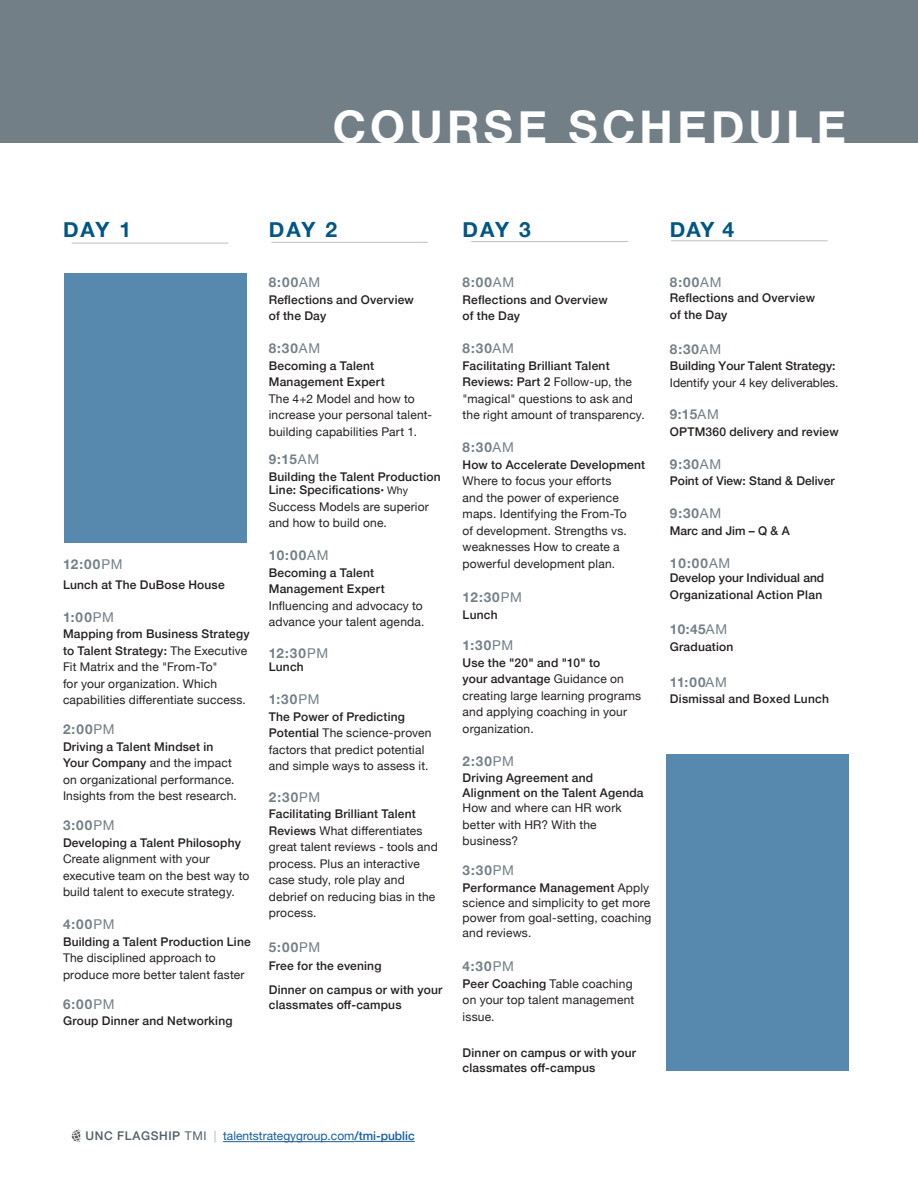
<style>
.page{position:relative;width:918px;height:1188px;background:#fff}
.page>*{position:absolute;margin:0;border:0;box-sizing:border-box;transform-origin:0 0}
.t1{font:700 45px "Helvetica Neue";letter-spacing:.095em;color:#fff}
.t2{font:700 21px "Helvetica Neue";letter-spacing:.04em;color:#005784}
.t3{font:700 13.5px "Helvetica Neue";letter-spacing:.085em;color:#737f87}
.t4{font:12px/16.5px "Helvetica Neue";letter-spacing:.015em;color:#231f20}
.t5{font:500 12px/16.5px "Helvetica Neue";letter-spacing:.015em;color:#231f20}
.t6{font:12px "Helvetica Neue";color:#175d9e}
.s1{font-weight:400}
.s2{font-weight:500}
.s3{font-weight:400;font-size:10.5px}
.s4{font-weight:500;color:#526067}
.s5{color:#526067}
.s6{font-weight:100;color:#737f87}
</style>
<div class="page">
<hr style="left:223px;top:1141px;width:131px;height:1px;background:#175d9e">
<hr style="left:354px;top:1141px;width:61px;height:1px;background:#175d9e">
<svg style="left:72px;top:1130px;width:8px;height:12px"></svg>
<div style="left:0;top:0;width:918px;height:142px;background:#737f87"></div>
<hr style="left:471px;top:241px;width:157px;height:1px;background:#737f87">
<hr style="left:272px;top:242px;width:156px;height:1px;background:#737f87">
<hr style="left:72px;top:243px;width:156px;height:1px;background:#737f87">
<hr style="left:671px;top:240px;width:157px;height:1px;background:#737f87">
<div style="left:65px;top:273px;width:182px;height:270px;background:#5689ad"></div>
<div style="left:666px;top:754px;width:182px;height:317px;background:#5689ad"></div>
<p class="t1" style="left:333px;top:92px;width:515px">COURSE SCHEDULE</p>
<p class="t2" style="left:63px;top:213px;width:70px">DAY 1</p>
<p class="t2" style="left:269px;top:213px;width:70px">DAY 2</p>
<p class="t2" style="left:463px;top:213px;width:70px">DAY 3</p>
<p class="t2" style="left:670px;top:213px;width:66px">DAY 4</p>
<p class="t3" style="left:63px;top:554px;width:61px">12:00<span class="s1">PM</span></p>
<p class="t5" style="left:63px;top:575px;width:163px">Lunch at The DuBose House</p>
<p class="t3" style="left:63px;top:606px;width:52px">1:00<span class="s1">PM</span></p>
<p class="t4" style="left:63px;top:627px;width:188px"><span class="s2">Mapping from Business Strategy to Talent Strategy:</span> The Executive<br>Fit Matrix and the "From-To"<br>for your organization. Which capabilities differentiate success.</p>
<p class="t3" style="left:63px;top:719px;width:53px">2:00<span class="s1">PM</span></p>
<p class="t4" style="left:63px;top:739px;width:176px"><span class="s2">Driving a Talent Mindset in<br>Your Company</span> and the impact on organizational performance.<br>Insights from the best research.</p>
<p class="t3" style="left:63px;top:815px;width:53px">3:00<span class="s1">PM</span></p>
<p class="t4" style="left:63px;top:835px;width:188px"><span class="s2">Developing a Talent Philosophy<br></span>Create alignment with your executive team on the best way to build talent to execute strategy.</p>
<p class="t3" style="left:63px;top:914px;width:53px">4:00<span class="s1">PM</span></p>
<p class="t4" style="left:63px;top:934px;width:189px"><span class="s2">Building a Talent Production Line<br></span>The disciplined approach to produce more better talent faster</p>
<p class="t3" style="left:63px;top:993px;width:53px">6:00<span class="s1">PM</span></p>
<p class="t5" style="left:63px;top:1012px;width:171px">Group Dinner and Networking</p>
<p class="t3" style="left:269px;top:272px;width:53px">8:00<span class="s1">AM</span></p>
<p class="t5" style="left:269px;top:290px;width:147px">Reflections and Overview</p>
<p class="t5" style="left:269px;top:307px;width:59px">of the Day</p>
<p class="t3" style="left:269px;top:338px;width:53px">8:30<span class="s1">AM</span></p>
<p class="t5" style="left:269px;top:356px;width:117px">Becoming a Talent<br>Management Expert</p>
<p class="t4" style="left:269px;top:391px;width:165px">The 4+2 Model and how to increase your personal talent&shy;building capabilities Part 1.</p>
<p class="t3" style="left:269px;top:449px;width:52px">9:15<span class="s1">AM</span></p>
<p class="t5" style="left:269px;top:469px;width:173px;line-height:13.5px">Building the Talent Production<br>Line: Specifications<span class="s3">• Why</span></p>
<p class="t4" style="left:269px;top:499px;width:162px">Success Models are superior and how to build one.</p>
<p class="t3" style="left:269px;top:545px;width:61px">10:00<span class="s1">AM</span></p>
<p class="t5" style="left:269px;top:563px;width:117px">Becoming a Talent<br>Management Expert</p>
<p class="t4" style="left:269px;top:598px;width:157px">Influencing and advocacy to advance your talent agenda.</p>
<p class="t3" style="left:269px;top:642px;width:61px">12:30<span class="s1">PM</span></p>
<p class="t5" style="left:269px;top:658px;width:36px">Lunch</p>
<p class="t3" style="left:269px;top:689px;width:52px">1:30<span class="s1">PM</span></p>
<p class="t4" style="left:269px;top:709px;width:164px"><span class="s2">The Power of Predicting<br>Potential</span> The science-proven factors that predict potential and simple ways to assess it.</p>
<p class="t3" style="left:269px;top:786px;width:53px">2:30<span class="s1">PM</span></p>
<p class="t4" style="left:269px;top:807px;width:171px"><span class="s2">Facilitating Brilliant Talent<br>Reviews</span> What differentiates great talent reviews - tools and process. Plus an interactive case study, role play and debrief on reducing bias in the process.</p>
<p class="t3" style="left:269px;top:936px;width:53px">5:00<span class="s1">PM</span></p>
<p class="t5" style="left:269px;top:956px;width:114px">Free for the evening</p>
<p class="t5" style="left:269px;top:981px;width:175px;line-height:15px">Dinner on campus or with your classmates off-campus</p>
<p class="t3" style="left:463px;top:272px;width:53px">8:00<span class="s1">AM</span></p>
<p class="t5" style="left:463px;top:290px;width:147px">Reflections and Overview</p>
<p class="t5" style="left:463px;top:307px;width:59px">of the Day</p>
<p class="t3" style="left:463px;top:338px;width:53px">8:30<span class="s1">AM</span></p>
<p class="t4" style="left:463px;top:358px;width:184px"><span class="s2">Facilitating Brilliant Talent<br>Reviews: Part 2</span> Follow-up, the "magical" questions to ask and the right amount of transparency.</p>
<p class="t3" style="left:463px;top:437px;width:53px">8:30<span class="s1">AM</span></p>
<p class="t5" style="left:463px;top:455px;width:184px">How to Accelerate Development</p>
<p class="t4" style="left:463px;top:474px;width:166px">Where to focus your efforts and the power of experience maps. Identifying the From-To of development. Strengths vs. weaknesses How to create a powerful development plan.</p>
<p class="t3" style="left:463px;top:587px;width:61px">12:30<span class="s1">PM</span></p>
<p class="t5" style="left:463px;top:605px;width:36px">Lunch</p>
<p class="t3" style="left:463px;top:635px;width:52px">1:30<span class="s1">PM</span></p>
<p class="t4" style="left:463px;top:655px;width:180px"><span class="s2">Use the "20" and "10" to<br>your advantage</span> Guidance on creating large learning programs and applying coaching in your organization.</p>
<p class="t3" style="left:463px;top:750px;width:53px">2:30<span class="s1">PM</span></p>
<p class="t5" style="left:463px;top:770px;width:183px;line-height:15px">Driving Agreement and<br>Alignment on the Talent Agenda</p>
<p class="t4" style="left:463px;top:801px;width:161px">How and where can HR work better with HR? With the business?</p>
<p class="t3" style="left:463px;top:860px;width:53px">3:30<span class="s1">PM</span></p>
<p class="t4" style="left:463px;top:881px;width:190px;line-height:15px"><span class="s2">Performance Management</span> Apply science and simplicity to get more power from goal-setting, coaching and reviews.</p>
<p class="t3" style="left:463px;top:956px;width:53px">4:30<span class="s1">PM</span></p>
<p class="t4" style="left:463px;top:976px;width:173px"><span class="s2">Peer Coaching</span> Table coaching on your top talent management issue.</p>
<p class="t5" style="left:463px;top:1044px;width:175px;line-height:15px">Dinner on campus or with your classmates off-campus</p>
<p class="t3" style="left:670px;top:272px;width:53px">8:00<span class="s1">AM</span></p>
<p class="t5" style="left:670px;top:289px;width:147px">Reflections and Overview of the Day</p>
<p class="t3" style="left:670px;top:338px;width:53px">8:30<span class="s1">AM</span></p>
<p class="t4" style="left:670px;top:358px;width:170px"><span class="s2">Building Your Talent Strategy:<br></span>Identify your 4 key deliverables.</p>
<p class="t3" style="left:670px;top:404px;width:51px">9:15<span class="s1">AM</span></p>
<p class="t5" style="left:670px;top:422px;width:170px">OPTM360 delivery and review</p>
<p class="t3" style="left:670px;top:453px;width:53px">9:30<span class="s1">AM</span></p>
<p class="t5" style="left:670px;top:472px;width:166px">Point of View: Stand &amp; Deliver</p>
<p class="t3" style="left:670px;top:503px;width:53px">9:30<span class="s1">AM</span></p>
<p class="t5" style="left:670px;top:521px;width:121px">Marc and Jim – Q &amp; A</p>
<p class="t3" style="left:670px;top:552px;width:62px">10:00<span class="s1">AM</span></p>
<p class="t5" style="left:670px;top:569px;width:156px">Develop your Individual and<br>Organizational Action Plan</p>
<p class="t3" style="left:670px;top:619px;width:59px">10:45<span class="s1">AM</span></p>
<p class="t5" style="left:670px;top:637px;width:65px">Graduation</p>
<p class="t3" style="left:670px;top:671px;width:58px">11:00<span class="s1">AM</span></p>
<p class="t5" style="left:670px;top:690px;width:161px">Dismissal and Boxed Lunch</p>
<p class="t6" style="left:86px;top:1128px;width:331px"><span class="s4">UNC FLAGSHIP</span> <span class="s5">TMI</span> <span class="s6">|</span> talentstrategygroup.com<span class="s2">/tmi-public</span></p>
</div>
